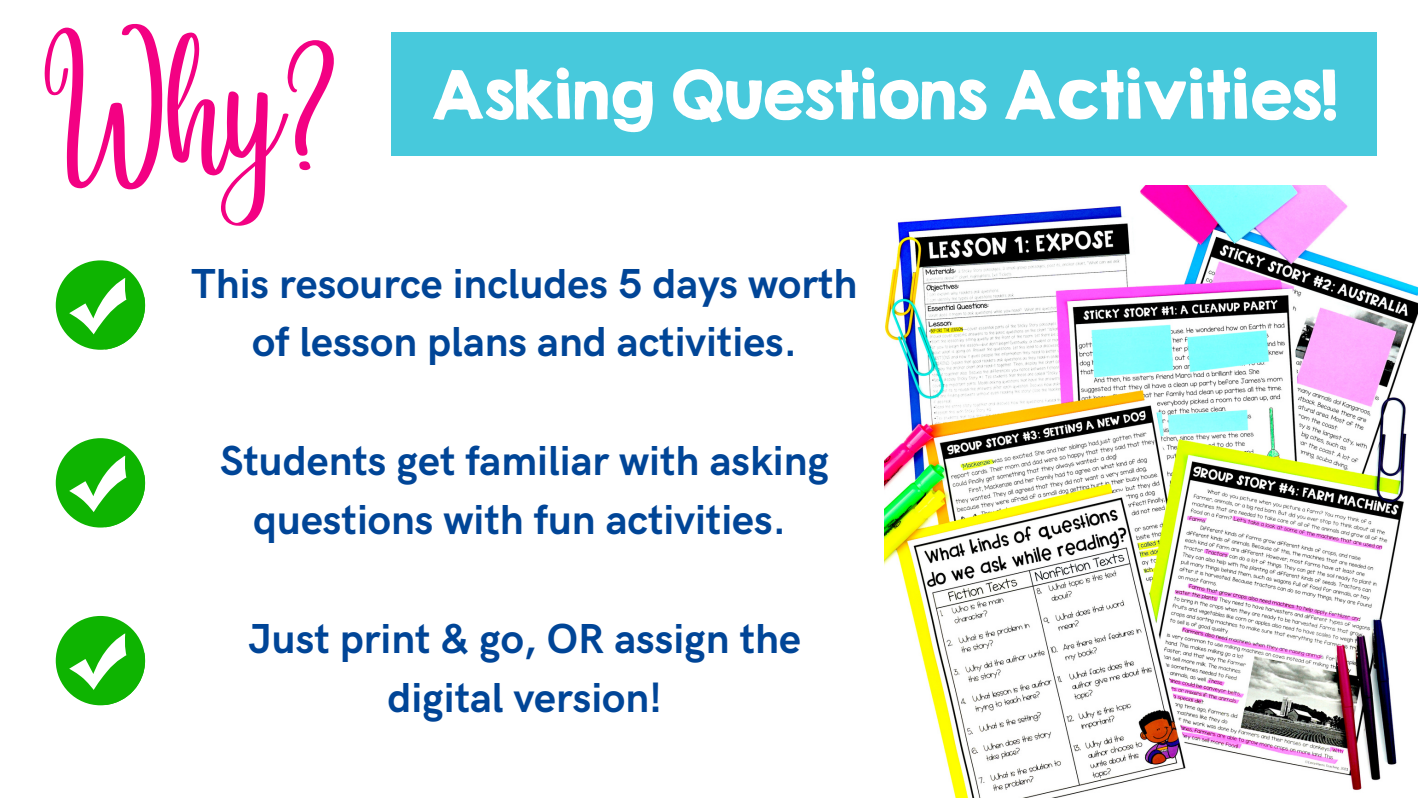
<style>
.page{position:relative;width:1418px;height:798px;background:#fff}
.page>*{position:absolute;margin:0;border:0;box-sizing:border-box;transform-origin:0 0}
.t1{font:116px "Angelina";color:#f30183}
.t2{font:60px "KG Second Chances Solid";color:#fff}
.t3{font:700 42px/58.5px "HK Grotesk";color:#004597;text-align:center}
</style>
<div class="page">
<img style="left:884px;top:185px;width:534px;height:612px">
<div style="left:392px;top:32px;width:985px;height:124px;background:#47c9dc"></div>
<div style="left:56px;top:260px;width:89px;height:89px;background:#0eb401;border-radius:50%"></div>
<svg style="left:69px;top:278px;width:77px;height:71px"></svg>
<div style="left:56px;top:438px;width:89px;height:89px;background:#0eb401;border-radius:50%"></div>
<svg style="left:69px;top:455px;width:77px;height:72px"></svg>
<div style="left:56px;top:615px;width:89px;height:90px;background:#0eb401;border-radius:50%"></div>
<svg style="left:69px;top:633px;width:77px;height:71px"></svg>
<h1 class="t1" style="left:43px;top:87px;width:297px">Why?</h1>
<h2 class="t2" style="left:432px;top:57px;width:906px">Asking Questions Activities!</h2>
<p class="t3" style="left:191px;top:255px;width:667px">This resource includes 5 days worth of lesson plans and activities.</p>
<p class="t3" style="left:220px;top:433px;width:610px">Students get familiar with asking questions with fun activities.</p>
<p class="t3" style="left:248px;top:611px;width:554px">Just print &amp; go, OR assign the digital version!</p>
</div>
